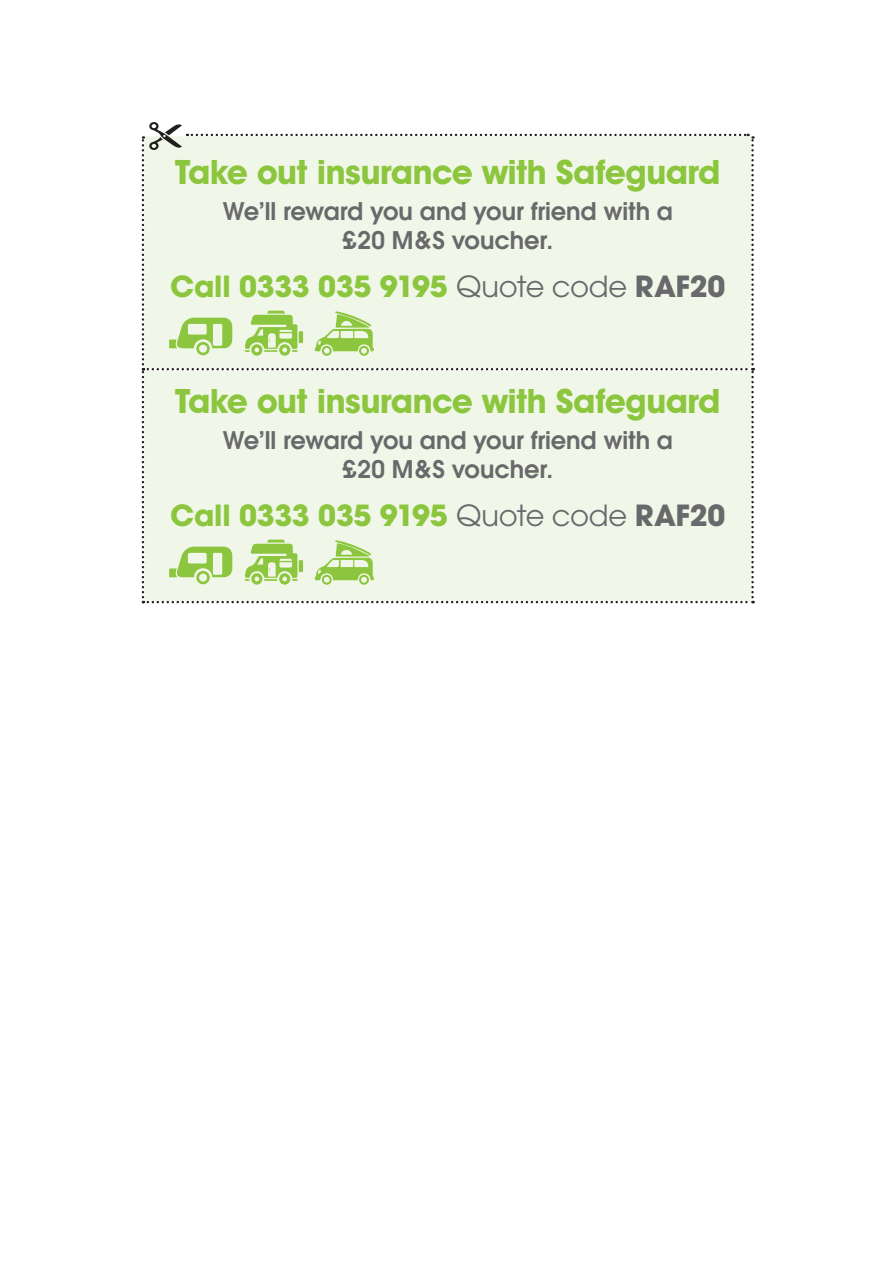
<style>
.page{position:relative;width:893px;height:1263px;background:#fff}
.page>*{position:absolute;margin:0;border:0;box-sizing:border-box;transform-origin:0 0}
.t1{font:700 33.9px "Avant Garde IT Cby BT";letter-spacing:-.01em;color:#8bc63e}
.t2{font:700 28.95px "ITC Avant Garde Got";letter-spacing:-.01em;color:#8bc63e}
.t3{font:600 24.15px/29px "Avant Garde";letter-spacing:-.005em;color:#69696c;text-align:center}
.s1{font-family:"Avant Garde";font-weight:400;color:#69696c}
.s2{color:#69696c}
</style>
<div class="page">
<svg style="left:142px;top:122px;width:612px;height:481px;background:#edf4e3"></svg>
<p class="t1" style="left:175px;top:151px;width:547px">Take out insurance with Safeguard</p>
<p class="t3" style="left:223px;top:196px;width:451px">We’ll reward you and your friend with a £20 M&amp;S voucher.</p>
<p class="t2" style="left:170px;top:267px;width:557px">Call 0333 035 9195 <span class="s1">Quote code</span> <span class="s2">RAF20</span></p>
<p class="t1" style="left:175px;top:380px;width:547px">Take out insurance with Safeguard</p>
<p class="t3" style="left:223px;top:425px;width:451px">We’ll reward you and your friend with a £20 M&amp;S voucher.</p>
<p class="t2" style="left:170px;top:496px;width:557px">Call 0333 035 9195 <span class="s1">Quote code</span> <span class="s2">RAF20</span></p>
</div>
